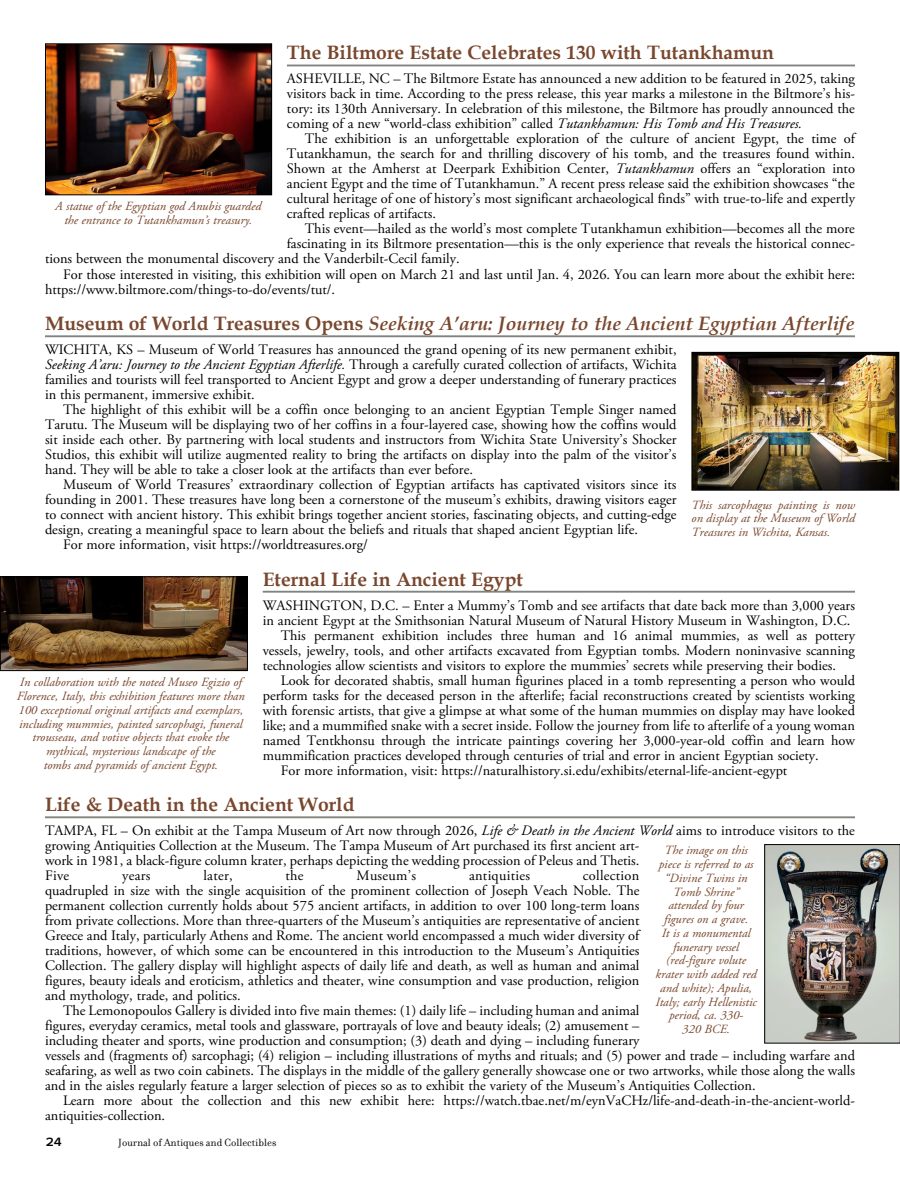
<style>
.page{position:relative;width:900px;height:1193px;background:#fff}
.page>*{position:absolute;margin:0;border:0;box-sizing:border-box;transform-origin:0 0}
.t1{font:700 19.38px "Book Antiqua";color:#79472d}
.t2{font:italic 700 19.38px "Book Antiqua";color:#79472d}
.t3{font:14.38px/15px "Adobe Garamond Pro";color:#000;text-align:justify}
.t4{font:14.38px "Adobe Garamond Pro";letter-spacing:.02em;color:#000}
.t5{font:italic 12.5px/13.8px "Adobe Garamond Pro";color:#79472d;text-align:center}
.t6{font:600 12.5px "Proxima Nova";color:#000;scale:1.1 1}
.t7{font:11.25px "Filosofia";color:#000}
.s1{font-style:italic}
.s2{font-style:normal}
</style>
<div class="page">
<hr style="left:287px;top:65px;width:568px;height:1px;background:#7f857d">
<hr style="left:45px;top:335px;width:810px;height:2px;background:#7f857d">
<hr style="left:263px;top:591px;width:592px;height:1px;background:#7f857d">
<hr style="left:45px;top:816px;width:810px;height:2px;background:#7f857d">
<img style="left:47px;top:45px;width:223px;height:148px">
<div style="left:45px;top:43px;width:227px;height:152px;border:1px solid #000"></div>
<img style="left:694px;top:354px;width:203px;height:134px">
<div style="left:692px;top:352px;width:207px;height:138px;border:1px solid #000"></div>
<img style="left:2px;top:578px;width:244px;height:91px">
<div style="left:0;top:576px;width:248px;height:95px;border:1px solid #000"></div>
<img style="left:766px;top:846px;width:132px;height:195px">
<div style="left:764px;top:844px;width:136px;height:199px;border:1px solid #000"></div>
<p class="t1" style="left:287px;top:42px;width:489px">The Biltmore Estate Celebrates 130 with Tutankhamun</p>
<p class="t3" style="left:287px;top:73px;width:570px">ASHEVILLE, NC – The Biltmore Estate has announced a new addition to be featured in 2025, taking visitors back in time. According to the press release, this year marks a milestone in the Biltmore’s his&shy;tory: its 130th Anniversary. In celebration of this milestone, the Biltmore has proudly announced the coming of a new “world-class exhibition” called <span class="s1">Tutankhamun: His Tomb and His Treasures.</span></p>
<p class="t3" style="left:287px;top:133px;width:570px;text-indent:18px">The exhibition is an unforgettable exploration of the culture of ancient Egypt, the time of Tutankhamun, the search for and thrilling discovery of his tomb, and the treasures found within.<br>Shown at the Amherst at Deerpark Exhibition Center, <span class="s1">Tutankhamun</span> offers an “exploration into ancient Egypt and the time of Tutankhamun.” A recent press release said the exhibition showcases “the cultural heritage of one of history’s most significant archaeological finds” with true-to-life and expertly crafted replicas of artifacts.</p>
<p class="t3" style="left:305px;top:223px;width:552px">This event—hailed as the world’s most complete Tutankhamun exhibition—becomes all the more</p>
<p class="t3" style="left:287px;top:238px;width:570px">fascinating in its Biltmore presentation—this is the only experience that reveals the historical connec-</p>
<p class="t3" style="left:45px;top:253px;width:416px">tions between the monumental discovery and the Vanderbilt-Cecil family.</p>
<p class="t3" style="left:45px;top:268px;width:811px;text-indent:18px">For those interested in visiting, this exhibition will open on March 21 and last until Jan. 4, 2026. You can learn more about the exhibit here: https://www.biltmore.com/things-to-do/events/tut/.</p>
<p class="t2" style="left:45px;top:312px;width:811px"><span class="s2">Museum of World Treasures Opens</span> Seeking A’aru: Journey to the Ancient Egyptian Afterlife</p>
<p class="t3" style="left:45px;top:343px;width:633px">WICHITA, KS – Museum of World Treasures has announced the grand opening of its new permanent exhibit, <span class="s1">Seeking A’aru: Journey to the Ancient Egyptian Afterlife.</span> Through a carefully curated collection of artifacts, Wichita families and tourists will feel transported to Ancient Egypt and grow a deeper understanding of funerary practices in this permanent, immersive exhibit.</p>
<p class="t3" style="left:45px;top:403px;width:633px;text-indent:18px">The highlight of this exhibit will be a coffin once belonging to an ancient Egyptian Temple Singer named Tarutu. The Museum will be displaying two of her coffins in a four-layered case, showing how the coffins would sit inside each other. By partnering with local students and instructors from Wichita State University’s Shocker Studios, this exhibit will utilize augmented reality to bring the artifacts on display into the palm of the visitor’s hand. They will be able to take a closer look at the artifacts than ever before.</p>
<p class="t3" style="left:45px;top:478px;width:633px;text-indent:18px">Museum of World Treasures’ extraordinary collection of Egyptian artifacts has captivated visitors since its founding in 2001. These treasures have long been a cornerstone of the museum’s exhibits, drawing visitors eager to connect with ancient history. This exhibit brings together ancient stories, fascinating objects, and cutting-edge design, creating a meaningful space to learn about the beliefs and rituals that shaped ancient Egyptian life.</p>
<p class="t3" style="left:63px;top:538px;width:306px">For more information, visit https://worldtreasures.org/</p>
<p class="t1" style="left:263px;top:568px;width:262px">Eternal Life in Ancient Egypt</p>
<p class="t3" style="left:263px;top:599px;width:594px">WASHINGTON, D.C. – Enter a Mummy’s Tomb and see artifacts that date back more than 3,000 years in ancient Egypt at the Smithsonian Natural Museum of Natural History Museum in Washington, D.C.</p>
<p class="t3" style="left:263px;top:629px;width:594px;text-indent:18px">This permanent exhibition includes three human and 16 animal mummies, as well as pottery vessels, jewelry, tools, and other artifacts excavated from Egyptian tombs. Modern noninvasive scanning technologies allow scientists and visitors to explore the mummies’ secrets while preserving their bodies.</p>
<p class="t3" style="left:263px;top:674px;width:594px;text-indent:18px">Look for decorated shabtis, small human figurines placed in a tomb representing a person who would perform tasks for the deceased person in the afterlife; facial reconstructions created by scientists working with forensic artists, that give a glimpse at what some of the human mummies on display may have looked like; and a mummified snake with a secret inside. Follow the journey from life to afterlife of a young woman named Tentkhonsu through the intricate paintings covering her 3,000-year-old coffin and learn how mummification practices developed through centuries of trial and error in ancient Egyptian society.</p>
<p class="t3" style="left:281px;top:764px;width:508px">For more information, visit: https://naturalhistory.si.edu/exhibits/eternal-life-ancient-egypt</p>
<p class="t1" style="left:45px;top:793px;width:311px">Life &amp; Death in the Ancient World</p>
<p class="t3" style="left:45px;top:824px;width:812px;text-align:left">TAMPA, FL – On exhibit at the Tampa Museum of Art now through 2026, <span class="s1">Life &amp; Death in the Ancient World</span> aims to introduce visitors to the growing Antiquities Collection at the Museum. The Tampa Museum of Art purchased its first ancient art-<br>work in 1981, a black-figure column krater, perhaps depicting the wedding procession of Peleus and Thetis.<br>Five</p>
<p class="t5" style="left:55px;top:200px;width:208px">A statue of the Egyptian god Anubis guarded</p>
<p class="t5" style="left:64px;top:214px;width:190px">the entrance to Tutankhamun’s treasury.</p>
<p class="t5" style="left:692px;top:499px;width:165px;text-align:justify">This sarcophagus painting is now on display at the Museum of World Treasures in Wichita, Kansas.</p>
<p class="t5" style="left:17px;top:676px;width:229px">In collaboration with the noted Museo Egizio of Florence, Italy, this exhibition features more than 100 exceptional original artifacts and exemplars, including mummies, painted sarcophagi, funeral trousseau, and votive objects that evoke the mythical, mysterious landscape of the<br>tombs and pyramids of ancient Egypt.</p>
<p class="t5" style="left:655px;top:844px;width:103px">The image on this piece is referred to as “Divine Twins in<br>Tomb Shrine” attended by four figures on a grave.<br>It is a monumental funerary vessel (red-figure volute krater with added red and white); Apulia,<br>Italy; early Hellenistic period, ca. 330-<br>320 BCE.</p>
<p class="t3" style="left:45px;top:869px;width:596px;text-indent:538px">collection quadrupled in size with the single acquisition of the prominent collection of Joseph Veach Noble. The permanent collection currently holds about 575 ancient artifacts, in addition to over 100 long-term loans from private collections. More than three-quarters of the Museum’s antiquities are representative of ancient Greece and Italy, particularly Athens and Rome. The ancient world encompassed a much wider diversity of traditions, however, of which some can be encountered in this introduction to the Museum’s Antiquities Collection. The gallery display will highlight aspects of daily life and death, as well as human and animal figures, beauty ideals and eroticism, athletics and theater, wine consumption and vase production, religion and mythology, trade, and politics.</p>
<p class="t3" style="left:45px;top:1004px;width:811px;text-align:left;text-indent:18px">The Lemonopoulos Gallery is divided into five main themes: (1) daily life – including human and animal<br>figures, everyday ceramics, metal tools and glassware, portrayals of love and beauty ideals; (2) amusement –<br>including theater and sports, wine production and consumption; (3) death and dying – including funerary<br>vessels and (fragments of) sarcophagi; (4) religion – including illustrations of myths and rituals; and (5) power and trade – including warfare and seafaring, as well as two coin cabinets. The displays in the middle of the gallery generally showcase one or two artworks, while those along the walls and in the aisles regularly feature a larger selection of pieces so as to exhibit the variety of the Museum’s Antiquities Collection.</p>
<p class="t3" style="left:45px;top:1094px;width:811px;text-indent:18px">Learn more about the collection and this new exhibit here: https://watch.tbae.net/m/eynVaCHz/life-and-death-in-the-ancient-world&shy;antiquities-collection.</p>
<p class="t3" style="left:122px;top:869px;width:30px">years</p>
<p class="t3" style="left:203px;top:869px;width:31px">later,</p>
<p class="t3" style="left:286px;top:869px;width:20px">the</p>
<p class="t3" style="left:357px;top:869px;width:61px">Museum’s</p>
<p class="t4" style="left:469px;top:870px;width:62px">antiquities</p>
<p class="t6" style="left:46px;top:1136px;width:16px">24</p>
<p class="t7" style="left:118px;top:1139px;width:160px">Journal of Antiques and Collectibles</p>
</div>
